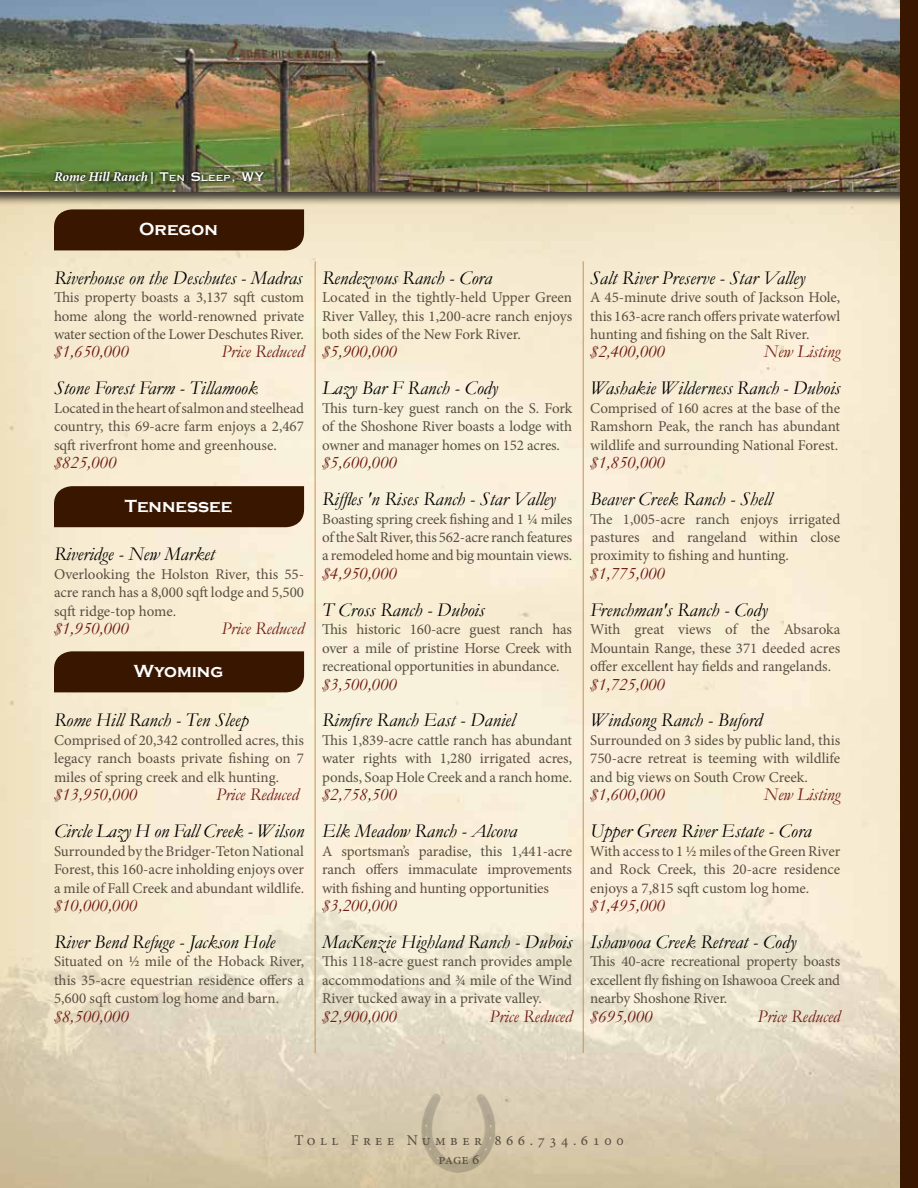
<style>
.page{position:relative;width:918px;height:1188px;background:#fff}
.page>*{position:absolute;margin:0;border:0;box-sizing:border-box;transform-origin:0 0}
.t1{font:italic 19.5px "Garamond";color:#000}
.t2{font:italic 18px "Garamond";color:#6f1b13}
.t3{font:700 18px "Copperplate Gothic";color:#fff}
.t4{font:15px/18.5px "Minion Pro";color:#594f41;text-align:justify}
.t5{font:15px/19.5px "Minion Pro";letter-spacing:.3em;color:#594f41;text-align:center}
.t6{font:italic 700 13.5px "Minion Pro";letter-spacing:-.005em;color:#fff}
.s1{font-family:"Copperplate Thirty One AB";font-weight:400;font-style:normal;font-size:12px}
.s2{font-family:"Copperplate Thirty One AB";font-weight:400;font-style:normal;font-size:8.4px}
</style>
<div class="page">
<div style="left:0;top:0;width:918px;height:206px;background:#000;opacity:.75"></div>
<hr style="left:315px;top:261px;width:1px;height:792px;background:#c59356">
<hr style="left:583px;top:261px;width:1px;height:792px;background:#c59356">
<div style="left:54px;top:486px;width:250px;height:41px;background:#381600"></div>
<svg style="left:52px;top:169px;width:216px;height:18px;background:#536136"></svg>
<div style="left:54px;top:209px;width:250px;height:41px;background:#381600"></div>
<img style="left:414px;top:1087px;width:90px;height:90px">
<div style="left:900px;top:0;width:18px;height:1188px;background:#381600"></div>
<div style="left:54px;top:651px;width:250px;height:41px;background:#381600"></div>
<p class="t6" style="left:54px;top:167px;width:212px">Rome Hill Ranch <span class="s1">| T</span><span class="s2">EN</span> <span class="s1">S</span> <span class="s2">L EEP</span> <span class="s1">, WY</span></p>
<p class="t3" style="left:139px;top:219px;width:80px">Oregon</p>
<h1 class="t1" style="left:54px;top:266px;width:250px">Riverhouse on the Deschutes - Madras</h1>
<p class="t4" style="left:54px;top:288px;width:252px">This property boasts a 3,137 sqft custom home along the world-renowned private water section of the Lower Deschutes River.</p>
<p class="t2" style="left:54px;top:341px;width:76px">$1,650,000</p>
<p class="t2" style="left:221px;top:341px;width:84px">Price Reduced</p>
<h1 class="t1" style="left:54px;top:377px;width:205px">Stone Forest Farm - Tillamook</h1>
<p class="t4" style="left:54px;top:399px;width:252px">Located in the heart of salmon and steelhead country, this 69-acre farm enjoys a 2,467 sqft riverfront home and greenhouse.</p>
<p class="t2" style="left:54px;top:452px;width:64px">$825,000</p>
<p class="t3" style="left:125px;top:496px;width:109px">Tennessee</p>
<h1 class="t1" style="left:54px;top:543px;width:162px">Riveridge - New Market</h1>
<p class="t4" style="left:54px;top:565px;width:252px">Overlooking the Holston River, this 55- acre ranch has a 8,000 sqft lodge and 5,500 sqft ridge-top home.</p>
<p class="t2" style="left:54px;top:618px;width:76px">$1,950,000</p>
<p class="t2" style="left:221px;top:618px;width:84px">Price Reduced</p>
<p class="t3" style="left:134px;top:661px;width:91px">Wyoming</p>
<h1 class="t1" style="left:54px;top:709px;width:196px">Rome Hill Ranch - Ten Sleep</h1>
<p class="t4" style="left:54px;top:731px;width:252px">Comprised of 20,342 controlled acres, this legacy ranch boasts private fishing on 7 miles of spring creek and elk hunting.</p>
<p class="t2" style="left:54px;top:784px;width:85px">$13,950,000</p>
<p class="t2" style="left:216px;top:784px;width:84px">Price Reduced</p>
<h1 class="t1" style="left:54px;top:819px;width:252px">Circle Lazy H on Fall Creek - Wilson</h1>
<p class="t4" style="left:54px;top:842px;width:252px">Surrounded by the Bridger-Teton National Forest, this 160-acre inholding enjoys over a mile of Fall Creek and abundant wildlife.</p>
<p class="t2" style="left:54px;top:895px;width:85px">$10,000,000</p>
<h1 class="t1" style="left:54px;top:930px;width:223px">River Bend Refuge - Jackson Hole</h1>
<p class="t4" style="left:54px;top:952px;width:252px">Situated on ½ mile of the Hoback River, this 35-acre equestrian residence offers a 5,600 sqft custom log home and barn.</p>
<p class="t2" style="left:54px;top:1005px;width:76px">$8,500,000</p>
<h1 class="t1" style="left:322px;top:266px;width:171px">Rendezvous Ranch - Cora</h1>
<p class="t4" style="left:322px;top:288px;width:252px">Located in the tightly-held Upper Green River Valley, this 1,200-acre ranch enjoys both sides of the New Fork River.</p>
<p class="t2" style="left:322px;top:341px;width:76px">$5,900,000</p>
<h1 class="t1" style="left:322px;top:377px;width:177px">Lazy Bar F Ranch - Cody</h1>
<p class="t4" style="left:322px;top:399px;width:252px">This turn-key guest ranch on the S. Fork of the Shoshone River boasts a lodge with owner and manager homes on 152 acres.</p>
<p class="t2" style="left:322px;top:452px;width:76px">$5,600,000</p>
<h1 class="t1" style="left:322px;top:487px;width:235px">Riffles 'n Rises Ranch - Star Valley</h1>
<p class="t4" style="left:322px;top:510px;width:252px">Boasting spring creek fishing and 1 ¼ miles of the Salt River, this 562-acre ranch features a remodeled home and big mountain views.</p>
<p class="t2" style="left:322px;top:562px;width:76px">$4,950,000</p>
<h1 class="t1" style="left:322px;top:598px;width:164px">T Cross Ranch - Dubois</h1>
<p class="t4" style="left:322px;top:620px;width:252px">This historic 160-acre guest ranch has over a mile of pristine Horse Creek with recreational opportunities in abundance.</p>
<p class="t2" style="left:322px;top:673px;width:76px">$3,500,000</p>
<h1 class="t1" style="left:322px;top:709px;width:195px">Rimfire Ranch East - Daniel</h1>
<p class="t4" style="left:322px;top:731px;width:252px">This 1,839-acre cattle ranch has abundant water rights with 1,280 irrigated acres, ponds, Soap Hole Creek and a ranch home.</p>
<p class="t2" style="left:322px;top:784px;width:76px">$2,758,500</p>
<h1 class="t1" style="left:322px;top:819px;width:196px">Elk Meadow Ranch - Alcova</h1>
<p class="t4" style="left:322px;top:842px;width:252px">A sportsman’s paradise, this 1,441-acre ranch offers immaculate improvements with fishing and hunting opportunities</p>
<p class="t2" style="left:322px;top:895px;width:76px">$3,200,000</p>
<h1 class="t1" style="left:322px;top:930px;width:252px">MacKenzie Highland Ranch - Dubois</h1>
<p class="t4" style="left:322px;top:952px;width:252px">This 118-acre guest ranch provides ample accommodations and ¾ mile of the Wind River tucked away in a private valley.</p>
<p class="t2" style="left:322px;top:1005px;width:76px">$2,900,000</p>
<p class="t2" style="left:489px;top:1005px;width:84px">Price Reduced</p>
<h1 class="t1" style="left:590px;top:266px;width:217px">Salt River Preserve - Star Valley</h1>
<p class="t4" style="left:590px;top:288px;width:252px">A 45-minute drive south of Jackson Hole, this 163-acre ranch offers private waterfowl hunting and fishing on the Salt River.</p>
<p class="t2" style="left:590px;top:341px;width:76px">$2,400,000</p>
<p class="t2" style="left:764px;top:341px;width:78px">New Listing</p>
<h1 class="t1" style="left:590px;top:377px;width:252px">Washakie Wilderness Ranch - Dubois</h1>
<p class="t4" style="left:590px;top:399px;width:252px">Comprised of 160 acres at the base of the Ramshorn Peak, the ranch has abundant wildlife and surrounding National Forest.</p>
<p class="t2" style="left:590px;top:452px;width:76px">$1,850,000</p>
<h1 class="t1" style="left:590px;top:487px;width:183px">Beaver Creek Ranch - Shell</h1>
<p class="t4" style="left:590px;top:510px;width:252px">The 1,005-acre ranch enjoys irrigated pastures and rangeland within close proximity to fishing and hunting.</p>
<p class="t2" style="left:590px;top:562px;width:76px">$1,775,000</p>
<h1 class="t1" style="left:590px;top:598px;width:179px">Frenchman's Ranch - Cody</h1>
<p class="t4" style="left:590px;top:620px;width:252px">With great views of the Absaroka Mountain Range, these 371 deeded acres offer excellent hay fields and rangelands.</p>
<p class="t2" style="left:590px;top:673px;width:76px">$1,725,000</p>
<h1 class="t1" style="left:590px;top:709px;width:173px">Windsong Ranch - Buford</h1>
<p class="t4" style="left:590px;top:731px;width:252px">Surrounded on 3 sides by public land, this 750-acre retreat is teeming with wildlife and big views on South Crow Creek.</p>
<p class="t2" style="left:590px;top:784px;width:76px">$1,600,000</p>
<p class="t2" style="left:764px;top:784px;width:78px">New Listing</p>
<h1 class="t1" style="left:590px;top:819px;width:223px">Upper Green River Estate - Cora</h1>
<p class="t4" style="left:590px;top:842px;width:252px">With access to 1 ½ miles of the Green River and Rock Creek, this 20-acre residence enjoys a 7,815 sqft custom log home.</p>
<p class="t2" style="left:590px;top:895px;width:76px">$1,495,000</p>
<h1 class="t1" style="left:590px;top:930px;width:208px">Ishawooa Creek Retreat - Cody</h1>
<p class="t4" style="left:590px;top:952px;width:252px">This 40-acre recreational property boasts excellent fly fishing on Ishawooa Creek and nearby Shoshone River.</p>
<p class="t2" style="left:590px;top:1005px;width:64px">$695,000</p>
<p class="t2" style="left:758px;top:1005px;width:84px">Price Reduced</p>
<p class="t5" style="left:294px;top:1130px;width:331px">Toll Free Number 866.734.6100 page 6</p>
</div>
